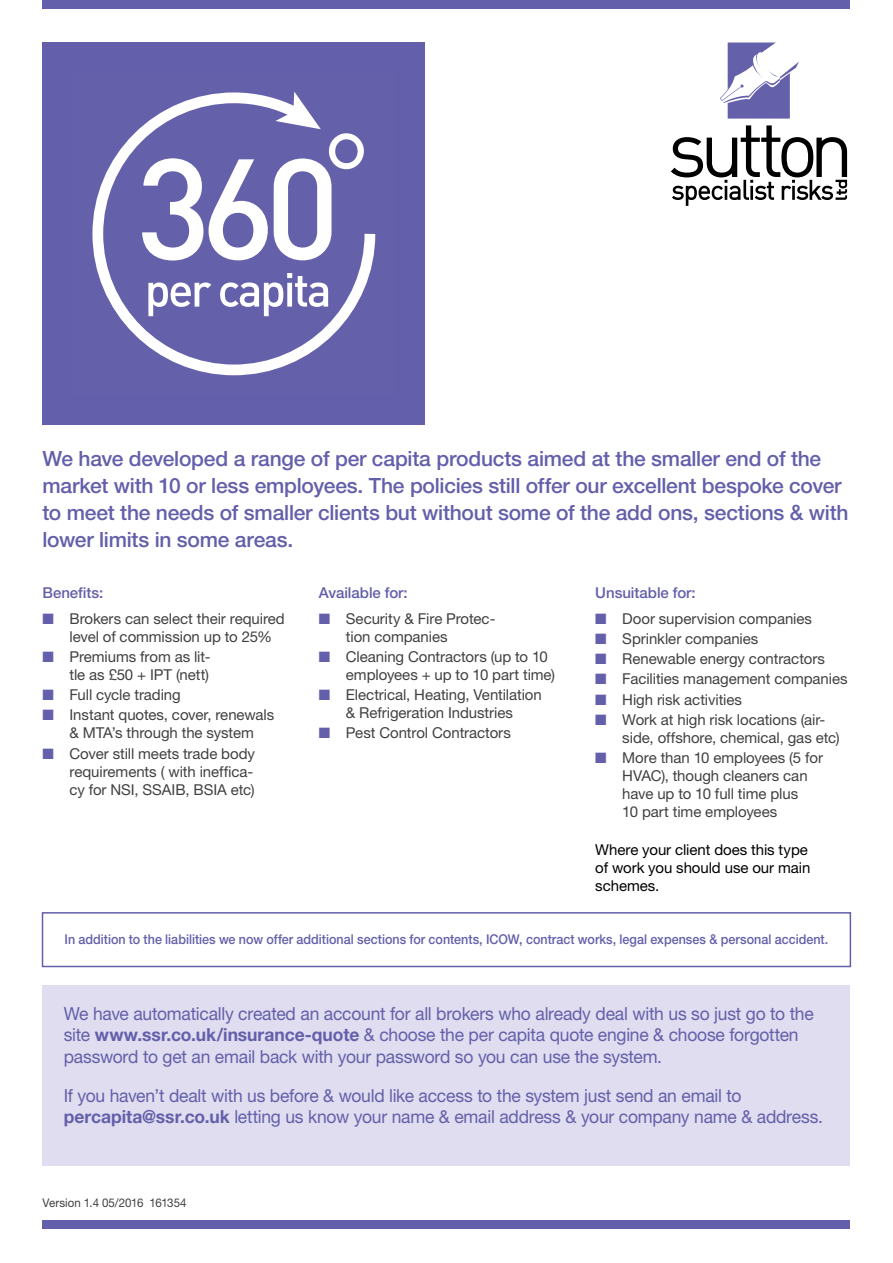
<style>
.page{position:relative;width:893px;height:1263px;background:#fff}
.page>*{position:absolute;margin:0;border:0;box-sizing:border-box;transform-origin:0 0}
.t1{font:500 21px/27px "Helvetica Neue LT Std";letter-spacing:-.01em;color:#645faa}
.t2{font:18px/21.6px "Helvetica Neue LT Std";letter-spacing:-.015em;color:#645faa}
.t3{font:15px/18px "Helvetica Neue LT Std";letter-spacing:-.005em;color:#414042}
.t4{font:15px/18px "Helvetica Neue LT Std";letter-spacing:-.005em;color:#000}
.t5{font:500 15px "Helvetica Neue LT Std";letter-spacing:-.005em;color:#645faa}
.t6{font:500 13.5px "Helvetica Neue LT Std";color:#645faa;scale:.93 1}
.t7{font:12px "Helvetica Neue LT Std";color:#414042;scale:.96 1}
.s1{color:#645faa}
.s2{font-weight:700}
</style>
<div class="page">
<div style="left:43px;top:986px;width:807px;height:180px;background:#dfddef"></div>
<div style="left:42px;top:912px;width:809px;height:55px;border:2px solid #645faa"></div>
<div style="left:43px;top:1220px;width:807px;height:9px;background:#645faa"></div>
<svg style="left:720px;top:43px;width:79px;height:76px"></svg>
<svg style="left:671px;top:125px;width:176px;height:81px"></svg>
<div style="left:43px;top:0;width:807px;height:9px;background:#645faa"></div>
<div style="left:43px;top:43px;width:382px;height:382px;background:#645faa"></div>
<svg style="left:92px;top:91px;width:284px;height:285px"></svg>
<svg style="left:274px;top:92px;width:90px;height:168px"></svg>
<p class="t1" style="left:43px;top:445px;width:807px">We have developed a range of per capita products aimed at the smaller end of the market with 10 or less employees. The policies still offer our excellent bespoke cover to meet the needs of smaller clients but without some of the add ons, sections &amp; with lower limits in some areas.</p>
<p class="t5" style="left:43px;top:583px;width:62px">Benefits:</p>
<p class="t3" style="left:70px;top:609px;width:217px;text-indent:-27px"><span class="s1">■</span> Brokers can select their required level of commission up to 25%</p>
<p class="t3" style="left:43px;top:648px;width:169px;text-align:right"><span class="s1">■</span> Premiums from as lit&shy;tle as £50 + IPT (nett)</p>
<p class="t3" style="left:43px;top:686px;width:140px"><span class="s1">■</span> Full cycle trading</p>
<p class="t3" style="left:43px;top:706px;width:233px;text-align:center"><span class="s1">■</span> Instant quotes, cover, renewals &amp; MTA’s through the system</p>
<p class="t3" style="left:70px;top:744px;width:187px;text-align:justify;text-indent:-27px"><span class="s1">■</span> Cover still meets trade body requirements ( with ineffica&shy;cy for NSI, SSAIB, BSIA etc)</p>
<p class="t5" style="left:319px;top:583px;width:90px">Available for:</p>
<p class="t3" style="left:346px;top:609px;width:151px;text-indent:-27px"><span class="s1">■</span> Security &amp; Fire Protec&shy;tion companies</p>
<p class="t3" style="left:346px;top:648px;width:211px;text-indent:-27px"><span class="s1">■</span> Cleaning Contractors (up to 10 employees + up to 10 part time)</p>
<p class="t3" style="left:319px;top:686px;width:224px;text-align:center"><span class="s1">■</span> Electrical, Heating, Ventilation &amp; Refrigeration Industries</p>
<p class="t3" style="left:319px;top:724px;width:193px"><span class="s1">■</span> Pest Control Contractors</p>
<p class="t5" style="left:595px;top:583px;width:102px">Unsuitable for:</p>
<p class="t3" style="left:595px;top:609px;width:218px"><span class="s1">■</span> Door supervision companies</p>
<p class="t3" style="left:595px;top:630px;width:165px"><span class="s1">■</span> Sprinkler companies</p>
<p class="t3" style="left:595px;top:650px;width:231px"><span class="s1">■</span> Renewable energy contractors</p>
<p class="t3" style="left:595px;top:670px;width:254px"><span class="s1">■</span> Facilities management companies</p>
<p class="t3" style="left:595px;top:690px;width:148px"><span class="s1">■</span> High risk activities</p>
<p class="t3" style="left:622px;top:710px;width:219px;text-indent:-27px"><span class="s1">■</span> Work at high risk locations (air&shy;side, offshore, chemical, gas etc)</p>
<p class="t3" style="left:622px;top:748px;width:202px;text-indent:-27px"><span class="s1">■</span> More than 10 employees (5 for<br>HVAC), though cleaners can have up to 10 full time plus<br>10 part time employees</p>
<p class="t4" style="left:595px;top:840px;width:217px">Where your client does this type of work you should use our main schemes.</p>
<p class="t6" style="left:65px;top:932px;width:823px">In addition to the liabilities we now offer additional sections for contents, ICOW, contract works, legal expenses &amp; personal accident.</p>
<p class="t2" style="left:64px;top:1002px;width:751px">We have automatically created an account for all brokers who already deal with us so just go to the site <span class="s2">www.ssr.co.uk/insurance-quote</span> &amp; choose the per capita quote engine &amp; choose forgotten password to get an email back with your password so you can use the system.</p>
<p class="t2" style="left:64px;top:1084px;width:761px">If you haven’t dealt with us before &amp; would like access to the system just send an email to <span class="s2">percapita@ssr.co.uk</span> letting us know your name &amp; email address &amp; your company name &amp; address.</p>
<p class="t7" style="left:43px;top:1195px;width:152px">Version 1.4 05/2016 161354</p>
</div>
